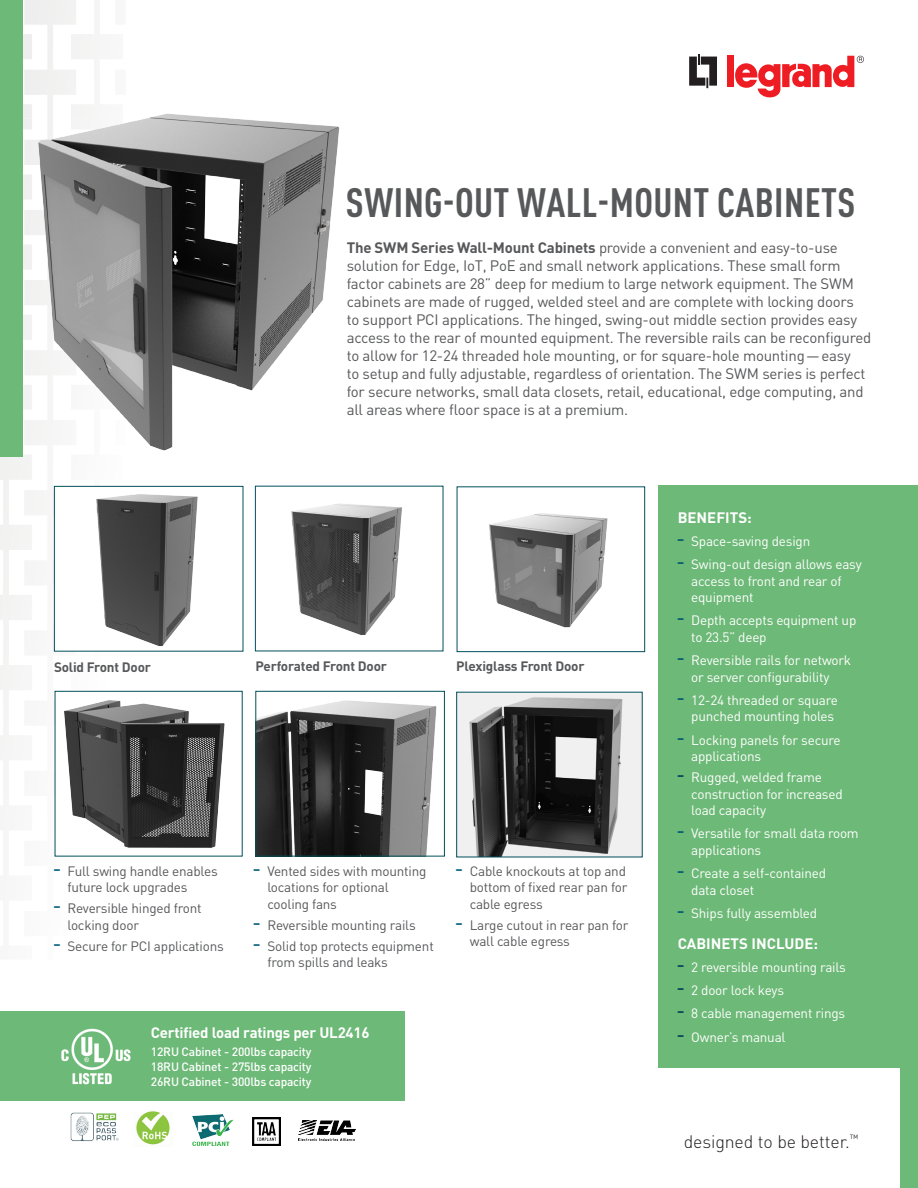
<style>
.page{position:relative;width:918px;height:1188px;background:#fff}
.page>*{position:absolute;margin:0;border:0;box-sizing:border-box;transform-origin:0 0}
.t1{font:700 condensed 40.5px "DIN Pro";letter-spacing:.01em;color:#57585a}
.t2{font:300 17.85px "DIN";letter-spacing:-.005em;color:#231f20}
.New_Body{font:15px/18px "DIN";letter-spacing:-.015em;color:#57585a}
.New_Body-2{font:700 15px "DIN";letter-spacing:-.015em;color:#fff}
.Sub_Head{font:700 15px "DIN";color:#fff}
.t3{font:13.5px/16.5px "DIN";letter-spacing:-.015em;color:#fff}
.t4{font:13.5px/16.5px "DIN";letter-spacing:-.015em;color:#57585a}
.Small_Header{font:700 13.5px "DIN";letter-spacing:-.015em;color:#57585a}
.New_Body-3{font:500 12px "DIN";letter-spacing:-.015em;color:#fff}
.s1{font-weight:700}
</style>
<div class="page">
<div style="left:0;top:1012px;width:405px;height:89px;background:#6db977"></div>
<svg style="left:689px;top:54px;width:28px;height:34px"></svg>
<div style="left:727px;top:56px;width:7px;height:31px;background:#ee1d23"></div>
<svg style="left:735px;top:56px;width:129px;height:42px"></svg>
<img style="left:489px;top:513px;width:119px;height:115px">
<div style="left:457px;top:486px;width:188px;height:166px;border:1px solid #00505b"></div>
<img style="left:126px;top:703px;width:99px;height:145px">
<img style="left:257px;top:700px;width:180px;height:154px">
<div style="left:255px;top:691px;width:190px;height:165px;border:1px solid #00505b"></div>
<img style="left:458px;top:694px;width:183px;height:161px">
<div style="left:900px;top:498px;width:18px;height:690px;background:#6db977"></div>
<div style="left:659px;top:485px;width:259px;height:582px;background:#6db977"></div>
<img style="left:126px;top:113px;width:214px;height:338px">
<img style="left:61px;top:1028px;width:70px;height:57px">
<img style="left:126px;top:494px;width:72px;height:152px">
<img style="left:70px;top:1112px;width:49px;height:29px">
<img style="left:136px;top:1111px;width:34px;height:34px">
<img style="left:291px;top:504px;width:111px;height:131px">
<img style="left:192px;top:1114px;width:42px;height:32px">
<img style="left:252px;top:1118px;width:28px;height:27px">
<img style="left:298px;top:1121px;width:58px;height:20px">
<svg style="left:0;top:0;width:126px;height:857px"></svg>
<p class="t1" style="left:346px;top:178px;width:511px">SWING-OUT WALL-MOUNT CABINETS</p>
<p class="New_Body" style="left:347px;top:238px;width:526px"><span class="s1">The SWM Series Wall-Mount Cabinets</span> provide a convenient and easy-to-use solution for Edge, IoT, PoE and small network applications. These small form factor cabinets are 28” deep for medium to large network equipment. The SWM cabinets are made of rugged, welded steel and are complete with locking doors<br>to support PCI applications. The hinged, swing-out middle section provides easy access to the rear of mounted equipment. The reversible rails can be reconfigured to allow for 12-24 threaded hole mounting, or for square-hole mounting—easy<br>to setup and fully adjustable, regardless of orientation. The SWM series is perfect for secure networks, small data closets, retail, educational, edge computing, and all areas where floor space is at a premium.</p>
<p class="Small_Header" style="left:54px;top:658px;width:99px">Solid Front Door</p>
<p class="Small_Header" style="left:255px;top:657px;width:133px">Perforated Front Door</p>
<p class="Small_Header" style="left:456px;top:658px;width:130px">Plexiglass Front Door</p>
<p class="t4" style="left:68px;top:862px;width:152px">Full swing handle enables future lock upgrades</p>
<p class="t4" style="left:68px;top:900px;width:136px">Reversible hinged front locking door</p>
<p class="t4" style="left:68px;top:937px;width:158px">Secure for PCI applications</p>
<p class="t4" style="left:267px;top:862px;width:161px">Vented sides with mounting locations for optional cooling fans</p>
<p class="t4" style="left:267px;top:916px;width:150px">Reversible mounting rails</p>
<p class="t4" style="left:267px;top:937px;width:168px">Solid top protects equipment from spills and leaks</p>
<p class="New_Body-2" style="left:151px;top:1023px;width:220px">Certified load ratings per UL2416</p>
<p class="New_Body-3" style="left:151px;top:1044px;width:162px">12RU Cabinet - 200lbs capacity</p>
<p class="New_Body-3" style="left:151px;top:1059px;width:162px">18RU Cabinet - 275lbs capacity</p>
<p class="New_Body-3" style="left:151px;top:1074px;width:162px">26RU Cabinet - 300lbs capacity</p>
<p class="t4" style="left:470px;top:862px;width:159px;text-align:justify">Cable knockouts at top and bottom of fixed rear pan for cable egress</p>
<p class="t4" style="left:470px;top:916px;width:160px">Large cutout in rear pan for wall cable egress</p>
<p class="Sub_Head" style="left:678px;top:507px;width:76px">BENEFITS:</p>
<p class="t3" style="left:691px;top:532px;width:121px">Space-saving design</p>
<p class="t3" style="left:691px;top:556px;width:172px">Swing-out design allows easy access to front and rear of equipment</p>
<p class="t3" style="left:691px;top:612px;width:167px">Depth accepts equipment up to 23.5” deep</p>
<p class="t3" style="left:691px;top:652px;width:161px">Reversible rails for network or server configurability</p>
<p class="t3" style="left:691px;top:691px;width:148px">12-24 threaded or square punched mounting holes</p>
<p class="t3" style="left:691px;top:731px;width:151px">Locking panels for secure applications</p>
<p class="t3" style="left:691px;top:769px;width:153px">Rugged, welded frame construction for increased load capacity</p>
<p class="t3" style="left:691px;top:825px;width:169px">Versatile for small data room applications</p>
<p class="t3" style="left:691px;top:865px;width:136px">Create a self-contained data closet</p>
<p class="t3" style="left:691px;top:905px;width:128px">Ships fully assembled</p>
<p class="Sub_Head" style="left:678px;top:933px;width:142px">CABINETS INCLUDE:</p>
<p class="t3" style="left:691px;top:959px;width:156px">2 reversible mounting rails</p>
<p class="t3" style="left:691px;top:982px;width:94px">2 door lock keys</p>
<p class="t3" style="left:691px;top:1005px;width:156px">8 cable management rings</p>
<p class="t3" style="left:691px;top:1028px;width:96px">Owner’s manual</p>
<p class="t2" style="left:684px;top:1131px;width:176px">designed to be better.<sup>™</sup></p>
</div>
